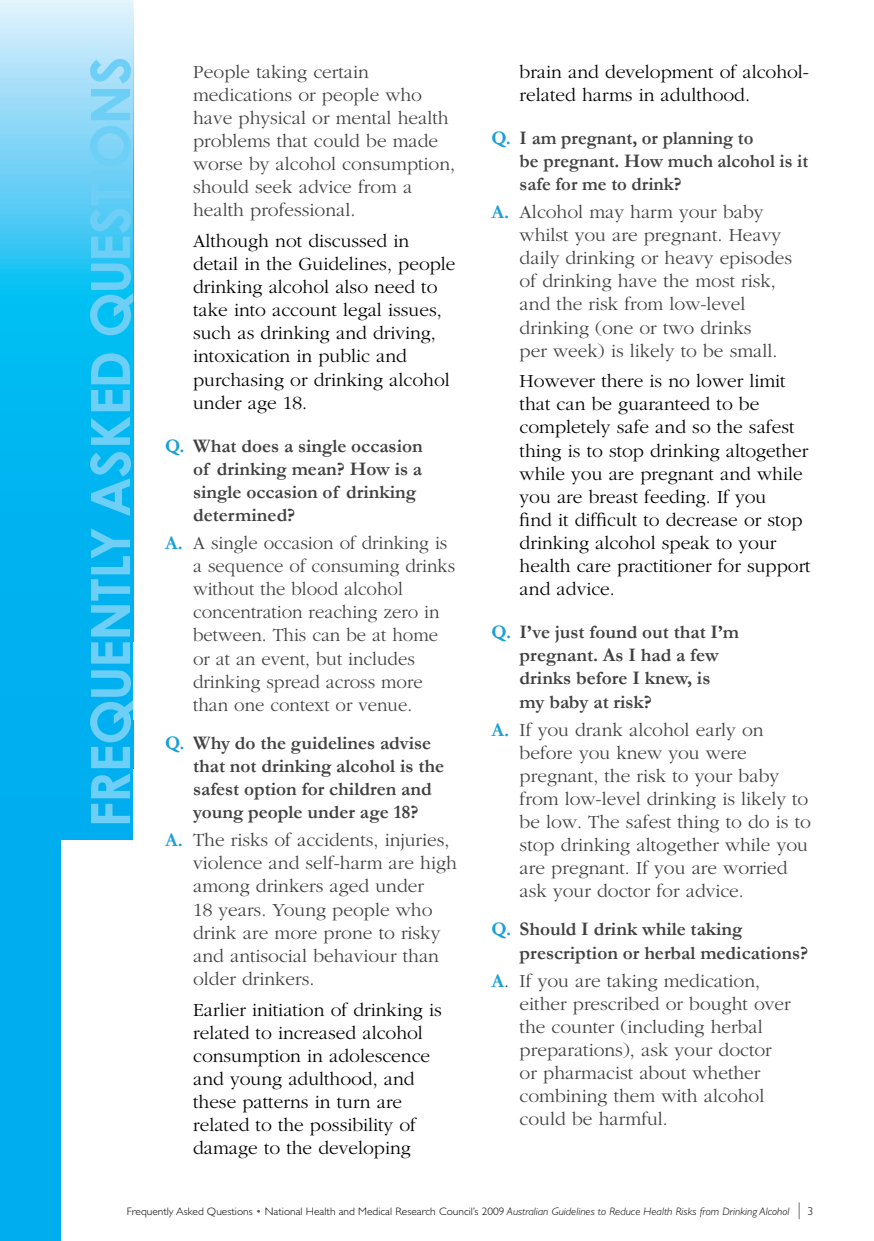
<style>
.page{position:relative;width:874px;height:1241px;background:#fff}
.page>*{position:absolute;margin:0;border:0;box-sizing:border-box;transform-origin:0 0}
.t1{font:700 54.25px "Century Gothic";letter-spacing:-.015em;color:#6dcff6}
.t2{font:300 19.25px/23.1px "Garamond";color:#414142}
.t3{font:300 19.25px/23.1px "Garamond";color:#000}
.t4{font:700 19.25px/23.1px "Garamond";color:#414142}
.t5{font:300 10.85px "Gill Sans";color:#000;scale:1.05 1}
.s1{color:#1aa0d7}
.s2{font-weight:700;color:#1aa0d7}
.s3{color:#4d4d4f}
.s4{font-style:italic}
.s5{font-size:16.62px;color:#58595b}
.s6{font-size:11.38px}
</style>
<div class="page">
<svg style="left:133px;top:1px;width:1px;height:768px"></svg>
<div style="left:133px;top:641px;width:27px;height:78px;background:#fff"></div>
<svg style="left:0;top:0;width:132px;height:1240px;background:#23bcf2"></svg>
<div style="left:61px;top:840px;width:80px;height:400px;background:#fff"></div>
<h1 class="t1" style="left:76px;top:827px;width:772px;rotate:-90deg">FREQUENTLY ASKED QUESTIONS</h1>
<p class="t2" style="left:193px;top:60px;width:263px">People taking certain medications or people who have physical or mental health problems that could be made worse by alcohol consumption, should seek advice from a health professional.</p>
<p class="t3" style="left:193px;top:229px;width:264px">Although not discussed in detail in the Guidelines, people drinking alcohol also need to take into account legal issues, such as drinking and driving, intoxication in public and purchasing or drinking alcohol under age 18.</p>
<p class="t4" style="left:193px;top:433px;width:231px;text-indent:-28px"><span class="s1">Q.</span> What does a single occasion of drinking mean? How is a single occasion of drinking determined?</p>
<p class="t2" style="left:193px;top:531px;width:263px;text-indent:-28px"><span class="s2">A.</span> A single occasion of drinking is a sequence of consuming drinks without the blood alcohol concentration reaching zero in between. This can be at home or at an event, but includes drinking spread across more than one context or venue.</p>
<p class="t4" style="left:193px;top:730px;width:252px;text-indent:-28px"><span class="s1">Q.</span> Why do the guidelines advise that not drinking alcohol is the safest option for children and young people under age 18?</p>
<p class="t2" style="left:193px;top:828px;width:265px;text-indent:-28px"><span class="s2">A.</span> The risks of accidents, injuries, violence and self-harm are high among drinkers aged under<br>18 years. Young people who drink are more prone to risky and antisocial behaviour than older drinkers.</p>
<p class="t3" style="left:193px;top:997px;width:250px">Earlier initiation of drinking is related to increased alcohol consumption in adolescence and young adulthood, and these patterns in turn are related to the possibility of damage to the developing</p>
<p class="t3" style="left:519px;top:60px;width:291px">brain and development of alcohol&shy;related harms in adulthood.</p>
<p class="t4" style="left:519px;top:126px;width:290px;text-indent:-28px"><span class="s1">Q.</span> I am pregnant, or planning to<br>be pregnant. How much alcohol is it safe for me to drink?</p>
<p class="t2" style="left:519px;top:200px;width:274px;text-indent:-28px"><span class="s2">A.</span> Alcohol may harm your baby whilst you are pregnant. Heavy daily drinking or heavy episodes of drinking have the most risk, and the risk from low-level drinking (one or two drinks<br>per week) is likely to be small.</p>
<p class="t3" style="left:519px;top:369px;width:292px">However there is no lower limit that can be guaranteed to be completely safe and so the safest thing is to stop drinking altogether while you are pregnant and while you are breast feeding. If you<br>find it difficult to decrease or stop drinking alcohol speak to your health care practitioner for support and advice.</p>
<p class="t4" style="left:519px;top:620px;width:221px;text-indent:-28px"><span class="s1">Q.</span> I’ve just found out that I’m pregnant. As I had a few drinks before I knew, is my baby at risk?</p>
<p class="t2" style="left:519px;top:718px;width:292px;text-indent:-28px"><span class="s2">A.</span> If you drank alcohol early on before you knew you were pregnant, the risk to your baby from low-level drinking is likely to be low. The safest thing to do is to stop drinking altogether while you are pregnant. If you are worried ask your doctor for advice.</p>
<p class="t4" style="left:519px;top:917px;width:290px;text-indent:-28px"><span class="s1">Q.</span> Should I drink while taking prescription or herbal medications?</p>
<p class="t2" style="left:519px;top:969px;width:272px;text-indent:-28px"><span class="s2">A</span>. If you are taking medication, either prescribed or bought over the counter (including herbal preparations), ask your doctor or pharmacist about whether combining them with alcohol could be harmful.</p>
<p class="t5" style="left:127px;top:1205px;width:654px">Frequently Asked Questions <span class="s3">•</span> National Health and Medical Research Council’s 2009 <span class="s4">Australian Guidelines to Reduce Health Risks from Drinking Alcohol</span> <span class="s5">|</span> <span class="s6">3</span></p>
</div>
